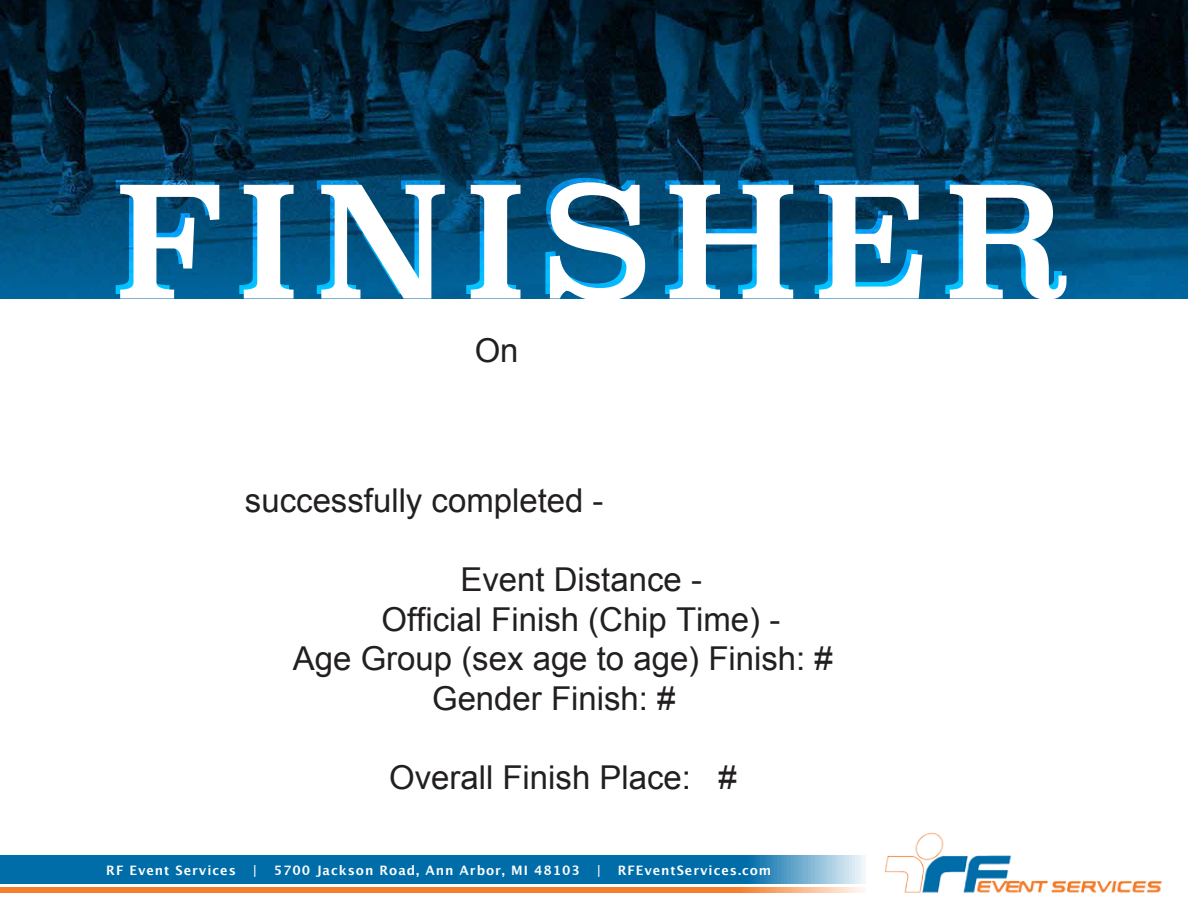
<style>
.page{position:relative;width:1188px;height:918px;background:#fff}
.page>*{position:absolute;margin:0;border:0;box-sizing:border-box;transform-origin:0 0}
.t1{font:153px "Superclarendon";letter-spacing:.1em;color:#fff}
.t2{font:32.85px "Arial";color:#221f20}
.t3{font:700 13.05px "Lucida Grande";letter-spacing:.075em;color:#fff}
</style>
<div class="page">
<img style="left:0;top:0;width:1188px;height:298px">
<img style="left:884px;top:832px;width:278px;height:61px">
<svg style="left:0;top:856px;width:865px;height:27px;background:#1076ae"></svg>
<svg style="left:0;top:887px;width:865px;height:5px;background:#f48739"></svg>
<h1 class="t1" style="left:110px;top:135px;width:957px">FINISHER</h1>
<p class="t2" style="left:475px;top:328px;width:45px">On</p>
<p class="t2" style="left:245px;top:479px;width:360px">successfully completed -</p>
<p class="t2" style="left:460px;top:558px;width:243px">Event Distance -</p>
<p class="t2" style="left:382px;top:598px;width:400px">Official Finish (Chip Time) -</p>
<p class="t2" style="left:293px;top:637px;width:541px">Age Group (sex age to age) Finish: #</p>
<p class="t2" style="left:432px;top:677px;width:245px">Gender Finish: #</p>
<p class="t2" style="left:389px;top:756px;width:349px">Overall Finish Place: #</p>
<p class="t3" style="left:106px;top:860px;width:131px">RF Event Services</p>
<p class="t3" style="left:252px;top:860px;width:6px">|</p>
<p class="t3" style="left:274px;top:860px;width:308px">5700 Jackson Road, Ann Arbor, MI 48103</p>
<p class="t3" style="left:596px;top:860px;width:6px">|</p>
<p class="t3" style="left:618px;top:860px;width:155px">RFEventServices.com</p>
</div>
